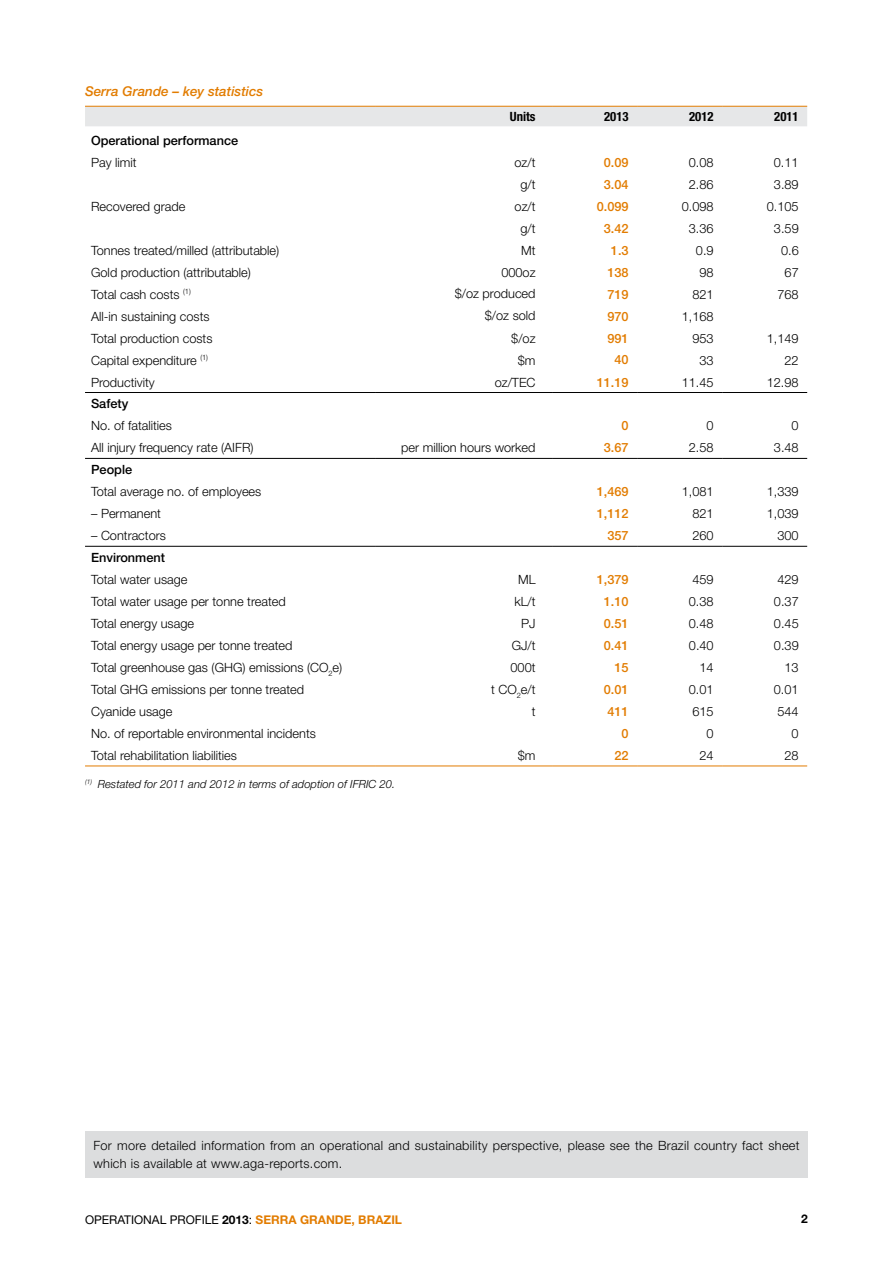
<style>
.page{position:relative;width:893px;height:1263px;background:#fff}
.page>*{position:absolute;margin:0;border:0;box-sizing:border-box;transform-origin:0 0}
.t1{font:italic 500 13.5px "Helvetica Neue";color:#e27c00}
.t2{font:300 12.75px "Helvetica Neue";color:#000}
.t3{font:300 12.75px/18px "Helvetica Neue";letter-spacing:.02em;color:#000}
.t4{font:500 12.75px "Helvetica Neue";color:#e27c00}
.t5{font:500 12.75px "Helvetica Neue";color:#000}
.t6{font:700 condensed 12.75px "Helvetica Neue";color:#000}
.t7{font:12px "Helvetica Neue";color:#000}
.t8{font:700 12px "Helvetica Neue";color:#000}
.t9{font:italic 300 11.25px "Helvetica Neue";color:#000}
.s1{font-weight:700}
.s2{font-weight:700;color:#e27c00}
</style>
<div class="page">
<div style="left:85px;top:107px;width:722px;height:19px;background:#e6e7e8"></div>
<hr style="left:85px;top:106px;width:290px;height:1px;background:#e27c00">
<hr style="left:375px;top:106px;width:177px;height:1px;background:#e27c00">
<hr style="left:552px;top:106px;width:85px;height:1px;background:#e27c00">
<hr style="left:637px;top:106px;width:85px;height:1px;background:#e27c00">
<hr style="left:722px;top:106px;width:85px;height:1px;background:#e27c00">
<hr style="left:85px;top:392px;width:290px;height:1px;background:#000">
<hr style="left:375px;top:392px;width:177px;height:1px;background:#000">
<hr style="left:552px;top:392px;width:85px;height:1px;background:#000">
<hr style="left:637px;top:392px;width:85px;height:1px;background:#000">
<hr style="left:722px;top:392px;width:85px;height:1px;background:#000">
<hr style="left:85px;top:458px;width:290px;height:1px;background:#000">
<hr style="left:375px;top:458px;width:177px;height:1px;background:#000">
<hr style="left:552px;top:458px;width:85px;height:1px;background:#000">
<hr style="left:637px;top:458px;width:85px;height:1px;background:#000">
<hr style="left:722px;top:458px;width:85px;height:1px;background:#000">
<hr style="left:85px;top:765px;width:290px;height:1px;background:#e27c00">
<hr style="left:375px;top:765px;width:177px;height:1px;background:#e27c00">
<hr style="left:552px;top:765px;width:85px;height:1px;background:#e27c00">
<hr style="left:637px;top:765px;width:85px;height:1px;background:#e27c00">
<hr style="left:722px;top:765px;width:85px;height:1px;background:#e27c00">
<hr style="left:85px;top:546px;width:290px;height:1px;background:#000">
<hr style="left:375px;top:546px;width:177px;height:1px;background:#000">
<hr style="left:552px;top:546px;width:85px;height:1px;background:#000">
<hr style="left:637px;top:546px;width:85px;height:1px;background:#000">
<hr style="left:722px;top:546px;width:85px;height:1px;background:#000">
<div style="left:85px;top:1131px;width:723px;height:47px;background:#dcddde"></div>
<p class="t1" style="left:85px;top:83px;width:180px">Serra Grande – key statistics</p>
<p class="t6" style="left:510px;top:109px;width:27px">Units</p>
<p class="t6" style="left:604px;top:109px;width:26px">2013</p>
<p class="t6" style="left:689px;top:109px;width:26px">2012</p>
<p class="t6" style="left:774px;top:109px;width:26px">2011</p>
<p class="t5" style="left:91px;top:133px;width:149px">Operational performance</p>
<p class="t2" style="left:91px;top:155px;width:47px">Pay limit</p>
<p class="t2" style="left:515px;top:155px;width:23px">oz/t</p>
<p class="t4" style="left:604px;top:155px;width:26px">0.09</p>
<p class="t2" style="left:689px;top:155px;width:26px">0.08</p>
<p class="t2" style="left:774px;top:155px;width:26px">0.11</p>
<p class="t2" style="left:520px;top:176px;width:17px">g/t</p>
<p class="t4" style="left:604px;top:177px;width:26px">3.04</p>
<p class="t2" style="left:689px;top:176px;width:26px">2.86</p>
<p class="t2" style="left:774px;top:176px;width:26px">3.89</p>
<p class="t2" style="left:91px;top:198px;width:96px">Recovered grade</p>
<p class="t2" style="left:515px;top:198px;width:23px">oz/t</p>
<p class="t4" style="left:597px;top:199px;width:33px">0.099</p>
<p class="t2" style="left:682px;top:198px;width:33px">0.098</p>
<p class="t2" style="left:767px;top:198px;width:33px">0.105</p>
<p class="t2" style="left:520px;top:220px;width:17px">g/t</p>
<p class="t4" style="left:604px;top:220px;width:26px">3.42</p>
<p class="t2" style="left:689px;top:220px;width:26px">3.36</p>
<p class="t2" style="left:774px;top:220px;width:26px">3.59</p>
<p class="t2" style="left:91px;top:242px;width:190px">Tonnes treated/milled (attributable)</p>
<p class="t2" style="left:521px;top:242px;width:16px">Mt</p>
<p class="t4" style="left:611px;top:242px;width:19px">1.3</p>
<p class="t2" style="left:696px;top:242px;width:19px">0.9</p>
<p class="t2" style="left:781px;top:242px;width:19px">0.6</p>
<p class="t2" style="left:91px;top:264px;width:161px">Gold production (attributable)</p>
<p class="t2" style="left:501px;top:264px;width:36px">000oz</p>
<p class="t4" style="left:607px;top:264px;width:23px">138</p>
<p class="t2" style="left:699px;top:264px;width:16px">98</p>
<p class="t2" style="left:785px;top:264px;width:16px">67</p>
<p class="t2" style="left:91px;top:286px;width:101px">Total cash costs <sup>(1)</sup></p>
<p class="t2" style="left:455px;top:285px;width:82px">$/oz produced</p>
<p class="t4" style="left:607px;top:286px;width:23px">719</p>
<p class="t2" style="left:692px;top:286px;width:23px">821</p>
<p class="t2" style="left:777px;top:286px;width:23px">768</p>
<p class="t2" style="left:91px;top:308px;width:120px">All-in sustaining costs</p>
<p class="t2" style="left:485px;top:307px;width:52px">$/oz sold</p>
<p class="t4" style="left:607px;top:308px;width:23px">970</p>
<p class="t2" style="left:682px;top:308px;width:33px">1,168</p>
<p class="t2" style="left:91px;top:330px;width:123px">Total production costs</p>
<p class="t2" style="left:511px;top:330px;width:26px">$/oz</p>
<p class="t4" style="left:607px;top:330px;width:23px">991</p>
<p class="t2" style="left:692px;top:330px;width:23px">953</p>
<p class="t2" style="left:767px;top:330px;width:33px">1,149</p>
<p class="t2" style="left:91px;top:352px;width:119px">Capital expenditure <sup>(1)</sup></p>
<p class="t2" style="left:518px;top:352px;width:19px">$m</p>
<p class="t4" style="left:614px;top:352px;width:16px">40</p>
<p class="t2" style="left:699px;top:352px;width:16px">33</p>
<p class="t2" style="left:784px;top:352px;width:16px">22</p>
<p class="t2" style="left:91px;top:374px;width:65px">Productivity</p>
<p class="t2" style="left:495px;top:374px;width:42px">oz/TEC</p>
<p class="t4" style="left:597px;top:374px;width:33px">11.19</p>
<p class="t2" style="left:682px;top:374px;width:33px">11.45</p>
<p class="t2" style="left:767px;top:374px;width:33px">12.98</p>
<p class="t5" style="left:91px;top:396px;width:39px">Safety</p>
<p class="t2" style="left:91px;top:418px;width:83px">No. of fatalities</p>
<p class="t4" style="left:621px;top:418px;width:9px">0</p>
<p class="t2" style="left:707px;top:418px;width:9px">0</p>
<p class="t2" style="left:792px;top:418px;width:9px">0</p>
<p class="t2" style="left:91px;top:440px;width:164px">All injury frequency rate (AIFR)</p>
<p class="t2" style="left:401px;top:440px;width:136px">per million hours worked</p>
<p class="t4" style="left:604px;top:440px;width:26px">3.67</p>
<p class="t2" style="left:689px;top:440px;width:26px">2.58</p>
<p class="t2" style="left:774px;top:440px;width:26px">3.48</p>
<p class="t5" style="left:91px;top:462px;width:43px">People</p>
<p class="t2" style="left:91px;top:484px;width:172px">Total average no. of employees</p>
<p class="t4" style="left:597px;top:484px;width:33px">1,469</p>
<p class="t2" style="left:682px;top:484px;width:33px">1,081</p>
<p class="t2" style="left:767px;top:484px;width:33px">1,339</p>
<p class="t2" style="left:91px;top:506px;width:71px">– Permanent</p>
<p class="t4" style="left:597px;top:506px;width:33px">1,112</p>
<p class="t2" style="left:692px;top:506px;width:23px">821</p>
<p class="t2" style="left:767px;top:506px;width:33px">1,039</p>
<p class="t2" style="left:91px;top:528px;width:76px">– Contractors</p>
<p class="t4" style="left:607px;top:528px;width:23px">357</p>
<p class="t2" style="left:692px;top:528px;width:23px">260</p>
<p class="t2" style="left:777px;top:528px;width:23px">300</p>
<p class="t5" style="left:91px;top:550px;width:75px">Environment</p>
<p class="t2" style="left:91px;top:572px;width:98px">Total water usage</p>
<p class="t2" style="left:518px;top:572px;width:19px">ML</p>
<p class="t4" style="left:597px;top:572px;width:33px">1,379</p>
<p class="t2" style="left:692px;top:572px;width:23px">459</p>
<p class="t2" style="left:777px;top:572px;width:23px">429</p>
<p class="t2" style="left:91px;top:594px;width:196px">Total water usage per tonne treated</p>
<p class="t2" style="left:514px;top:594px;width:23px">kL/t</p>
<p class="t4" style="left:604px;top:594px;width:26px">1.10</p>
<p class="t2" style="left:689px;top:594px;width:26px">0.38</p>
<p class="t2" style="left:774px;top:594px;width:26px">0.37</p>
<p class="t2" style="left:91px;top:616px;width:104px">Total energy usage</p>
<p class="t2" style="left:521px;top:616px;width:16px">PJ</p>
<p class="t4" style="left:604px;top:616px;width:26px">0.51</p>
<p class="t2" style="left:689px;top:616px;width:26px">0.48</p>
<p class="t2" style="left:774px;top:616px;width:26px">0.45</p>
<p class="t2" style="left:91px;top:638px;width:203px">Total energy usage per tonne treated</p>
<p class="t2" style="left:512px;top:638px;width:25px">GJ/t</p>
<p class="t4" style="left:604px;top:638px;width:26px">0.41</p>
<p class="t2" style="left:689px;top:638px;width:26px">0.40</p>
<p class="t2" style="left:774px;top:638px;width:26px">0.39</p>
<p class="t2" style="left:91px;top:660px;width:253px">Total greenhouse gas (GHG) emissions (CO<sub>2</sub>e)</p>
<p class="t2" style="left:510px;top:660px;width:27px">000t</p>
<p class="t4" style="left:614px;top:660px;width:16px">15</p>
<p class="t2" style="left:699px;top:660px;width:16px">14</p>
<p class="t2" style="left:784px;top:660px;width:16px">13</p>
<p class="t2" style="left:91px;top:682px;width:215px">Total GHG emissions per tonne treated</p>
<p class="t2" style="left:491px;top:682px;width:46px">t CO<sub>2</sub>e/t</p>
<p class="t4" style="left:604px;top:682px;width:26px">0.01</p>
<p class="t2" style="left:689px;top:682px;width:26px">0.01</p>
<p class="t2" style="left:774px;top:682px;width:26px">0.01</p>
<p class="t2" style="left:91px;top:704px;width:83px">Cyanide usage</p>
<p class="t2" style="left:532px;top:704px;width:5px">t</p>
<p class="t4" style="left:607px;top:704px;width:23px">411</p>
<p class="t2" style="left:692px;top:704px;width:23px">615</p>
<p class="t2" style="left:777px;top:704px;width:23px">544</p>
<p class="t2" style="left:91px;top:726px;width:226px">No. of reportable environmental incidents</p>
<p class="t4" style="left:621px;top:726px;width:9px">0</p>
<p class="t2" style="left:707px;top:726px;width:9px">0</p>
<p class="t2" style="left:792px;top:726px;width:9px">0</p>
<p class="t2" style="left:91px;top:748px;width:147px">Total rehabilitation liabilities</p>
<p class="t2" style="left:518px;top:748px;width:19px">$m</p>
<p class="t4" style="left:614px;top:748px;width:16px">22</p>
<p class="t2" style="left:699px;top:748px;width:16px">24</p>
<p class="t2" style="left:784px;top:748px;width:16px">28</p>
<p class="t9" style="left:85px;top:777px;width:312px"><sup>(1)</sup> Restated for 2011 and 2012 in terms of adoption of IFRIC 20.</p>
<p class="t3" style="left:94px;top:1136px;width:707px">For more detailed information from an operational and sustainability perspective, please see the Brazil country fact sheet which is available at www.aga-reports.com.</p>
<p class="t7" style="left:85px;top:1212px;width:318px">OPERATIONAL PROFILE <span class="s1">2013</span>: <span class="s2">SERRA GRANDE, BRAZIL</span></p>
<p class="t8" style="left:801px;top:1212px;width:8px">2</p>
</div>
